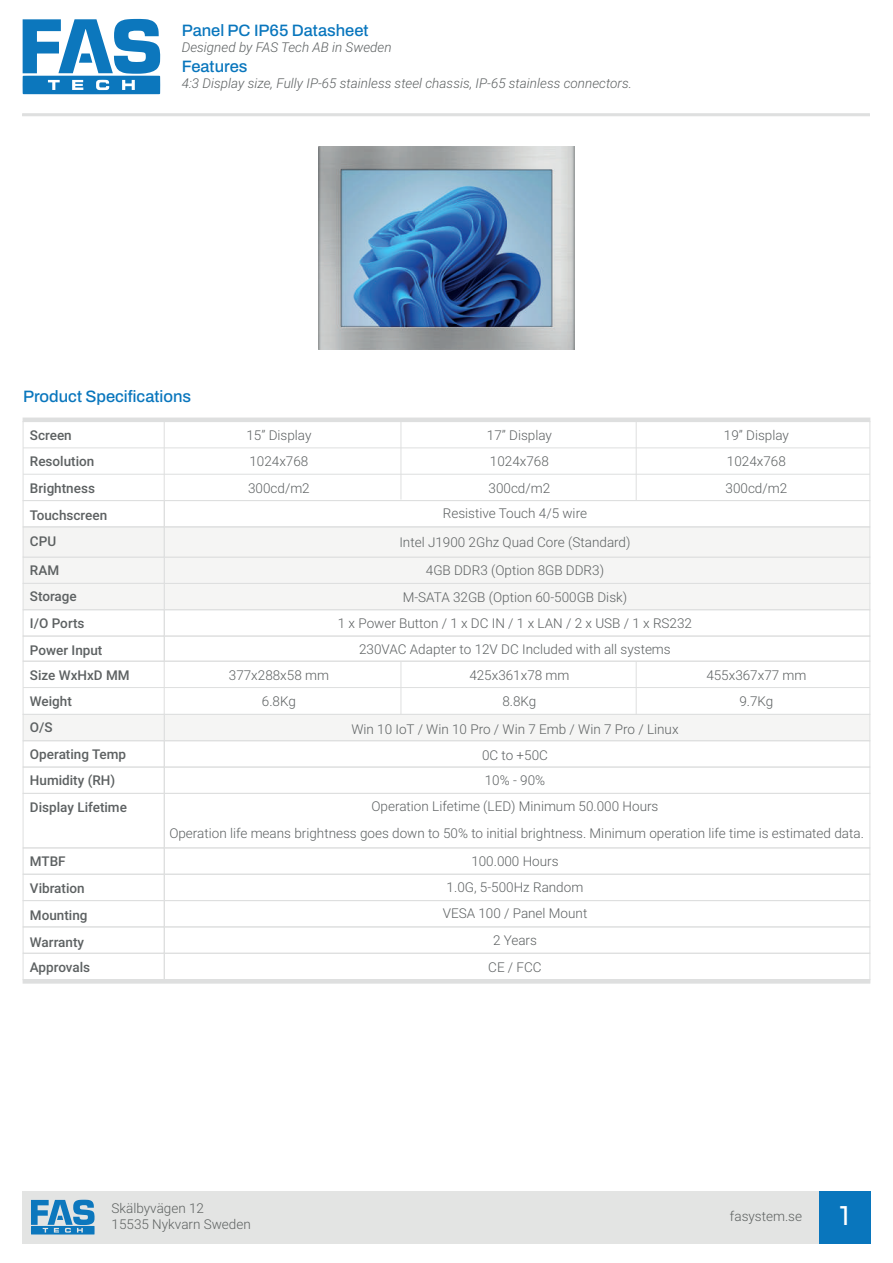
<style>
.page{position:relative;width:893px;height:1263px;background:#fff}
.page>*{position:absolute;margin:0;border:0;box-sizing:border-box;transform-origin:0 0}
.t1{font:500 27px "Montserrat";color:#fff;scale:.95 1}
.t2{font:500 16.5px "Archivo";color:#0976bd}
.t3{font:300 13.5px/26.7px "Roboto";color:#5d6162;text-align:center}
.t4{font:500 13.5px/26.7px "Roboto";color:#5d6162}
.t5{font:italic 300 13.5px "Roboto";color:#5d6162}
.t6{font:300 13.5px/16.2px "Roboto";color:#5e6261}
</style>
<div class="page">
<img style="left:319px;top:146px;width:255px;height:204px">
<div style="left:164px;top:583px;width:706px;height:27px;background:#f5f5f4"></div>
<div style="left:164px;top:557px;width:706px;height:27px;background:#f5f5f4;border:1px solid #dedfdf"></div>
<div style="left:23px;top:557px;width:142px;height:27px;background:#f5f5f4;border:1px solid #dedfdf"></div>
<div style="left:23px;top:583px;width:142px;height:27px;background:#f5f5f4;border:1px solid #dedfdf"></div>
<div style="left:23px;top:609px;width:142px;height:27px;border:1px solid #dedfdf"></div>
<div style="left:23px;top:636px;width:142px;height:26px;border:1px solid #dedfdf"></div>
<div style="left:23px;top:526px;width:142px;height:31px;background:#f4f4f3;border:1px solid #dedfdf"></div>
<div style="left:164px;top:526px;width:706px;height:31px;background:#f5f5f4;border:1px solid #dedfdf"></div>
<hr style="left:23px;top:474px;width:847px;height:1px;background:#dedfdf">
<hr style="left:23px;top:447px;width:847px;height:1px;background:#dedfdf">
<hr style="left:401px;top:421px;width:1px;height:79px;background:#dedfdf">
<hr style="left:164px;top:422px;width:1px;height:79px;background:#dedfdf">
<div style="left:23px;top:661px;width:847px;height:54px;border:1px solid #dedfdf"></div>
<hr style="left:23px;top:687px;width:847px;height:1px;background:#dedfdf">
<hr style="left:401px;top:662px;width:1px;height:53px;background:#dedfdf">
<hr style="left:164px;top:661px;width:1px;height:53px;background:#dedfdf">
<hr style="left:23px;top:418px;width:847px;height:4px;background:#dedfdf">
<div style="left:23px;top:500px;width:142px;height:27px;border:1px solid #dedfdf"></div>
<div style="left:164px;top:500px;width:706px;height:27px;border:1px solid #dedfdf"></div>
<div style="left:164px;top:609px;width:706px;height:27px;border:1px solid #dedfdf"></div>
<div style="left:164px;top:636px;width:706px;height:26px;border:1px solid #dedfdf"></div>
<div style="left:164px;top:714px;width:706px;height:27px;background:#f5f5f4;border:1px solid #dedfdf"></div>
<div style="left:23px;top:714px;width:142px;height:27px;background:#f5f5f4;border:1px solid #dedfdf"></div>
<div style="left:23px;top:740px;width:142px;height:27px;border:1px solid #dedfdf"></div>
<div style="left:23px;top:767px;width:142px;height:27px;border:1px solid #dedfdf"></div>
<div style="left:23px;top:793px;width:142px;height:55px;border:1px solid #dedfdf"></div>
<div style="left:23px;top:900px;width:142px;height:27px;border:1px solid #dedfdf"></div>
<div style="left:23px;top:926px;width:142px;height:28px;border:1px solid #dedfdf"></div>
<div style="left:23px;top:953px;width:142px;height:27px;border:1px solid #dedfdf"></div>
<hr style="left:23px;top:979px;width:847px;height:4px;background:#dedfdf">
<div style="left:164px;top:740px;width:706px;height:27px;border:1px solid #dedfdf"></div>
<div style="left:164px;top:767px;width:706px;height:27px;border:1px solid #dedfdf"></div>
<div style="left:164px;top:793px;width:706px;height:55px;border:1px solid #dedfdf"></div>
<div style="left:23px;top:874px;width:142px;height:27px;border:1px solid #dedfdf"></div>
<div style="left:164px;top:874px;width:706px;height:27px;border:1px solid #dedfdf"></div>
<div style="left:23px;top:847px;width:142px;height:28px;border:1px solid #dedfdf"></div>
<div style="left:164px;top:847px;width:706px;height:28px;border:1px solid #dedfdf"></div>
<div style="left:164px;top:926px;width:706px;height:28px;border:1px solid #dedfdf"></div>
<div style="left:164px;top:953px;width:706px;height:27px;border:1px solid #dedfdf"></div>
<hr style="left:636px;top:422px;width:1px;height:79px;background:#dedfdf">
<hr style="left:636px;top:662px;width:1px;height:53px;background:#dedfdf">
<hr style="left:22px;top:113px;width:848px;height:3px;background:#dedfdf">
<svg style="left:23px;top:19px;width:137px;height:75px"></svg>
<div style="left:819px;top:1191px;width:52px;height:52px;background:#0976bd"></div>
<div style="left:22px;top:1191px;width:797px;height:52px;background:#e3e4e3"></div>
<svg style="left:31px;top:1200px;width:64px;height:34px"></svg>
<p class="t2" style="left:182px;top:18px;width:188px">Panel PC IP65 Datasheet</p>
<p class="t5" style="left:182px;top:38px;width:211px">Designed by FAS Tech AB in Sweden</p>
<p class="t2" style="left:182px;top:54px;width:67px">Features</p>
<p class="t5" style="left:182px;top:74px;width:452px">4:3 Display size, Fully IP-65 stainless steel chassis, IP-65 stainless connectors.</p>
<p class="t2" style="left:23px;top:384px;width:170px">Product Specifications</p>
<p class="t4" style="left:30px;top:421px;width:79px">Screen<br>Resolution<br>Brightness<br>Touchscreen<br>CPU</p>
<p class="t4" style="left:30px;top:556px;width:74px">RAM<br>Storage<br>I/O Ports<br>Power Input</p>
<p class="t4" style="left:30px;top:661px;width:101px">Size WxHxD MM<br>Weight</p>
<p class="t3" style="left:246px;top:421px;width:67px;text-align:left">15” Display<br>1024x768<br>300cd/m2</p>
<p class="t3" style="left:229px;top:661px;width:102px">377x288x58 mm<br>6.8Kg</p>
<p class="t3" style="left:487px;top:421px;width:67px;text-align:left">17” Display<br>1024x768<br>300cd/m2</p>
<p class="t3" style="left:443px;top:500px;width:146px">Resistive Touch 4/5 wire</p>
<p class="t3" style="left:399px;top:529px;width:233px">Intel J1900 2Ghz Quad Core (Standard)</p>
<p class="t3" style="left:338px;top:556px;width:356px;line-height:26.2px">4GB DDR3 (Option 8GB DDR3)<br>M-SATA 32GB (Option 60-500GB Disk)<br>1 x Power Button / 1 x DC IN / 1 x LAN / 2 x USB / 1 x RS232<br>230VAC Adapter to 12V DC Included with all systems</p>
<p class="t3" style="left:469px;top:661px;width:102px">425x361x78 mm<br>8.8Kg</p>
<p class="t3" style="left:724px;top:421px;width:67px;text-align:left">19” Display<br>1024x768<br>300cd/m2</p>
<p class="t3" style="left:706px;top:661px;width:102px">455x367x77 mm<br>9.7Kg</p>
<p class="t4" style="left:30px;top:713px;width:98px">O/S<br>Operating Temp<br>Humidity (RH)<br>Display Lifetime</p>
<p class="t3" style="left:351px;top:715px;width:329px;line-height:25.5px">Win 10 IoT / Win 10 Pro / Win 7 Emb / Win 7 Pro / Linux<br>0C to +50C<br>10% - 90%</p>
<p class="t3" style="left:169px;top:793px;width:696px">Operation Lifetime (LED) Minimum 50.000 Hours<br>Operation life means brightness goes down to 50% to initial brightness. Minimum operation life time is estimated data.</p>
<p class="t4" style="left:30px;top:847px;width:37px">MTBF</p>
<p class="t3" style="left:471px;top:847px;width:89px">100.000 Hours</p>
<p class="t4" style="left:30px;top:875px;width:59px">Vibration<br>Mounting<br>Warranty</p>
<p class="t4" style="left:30px;top:953px;width:62px">Approvals</p>
<p class="t3" style="left:443px;top:873px;width:146px">1.0G, 5-500Hz Random<br>VESA 100 / Panel Mount<br>2 Years<br>CE / FCC</p>
<p class="t6" style="left:112px;top:1199px;width:141px">Skälbyvägen 12<br>15535 Nykvarn Sweden</p>
<p class="t6" style="left:730px;top:1208px;width:74px">fasystem.se</p>
<h1 class="t1" style="left:840px;top:1197px;width:11px">1</h1>
</div>
